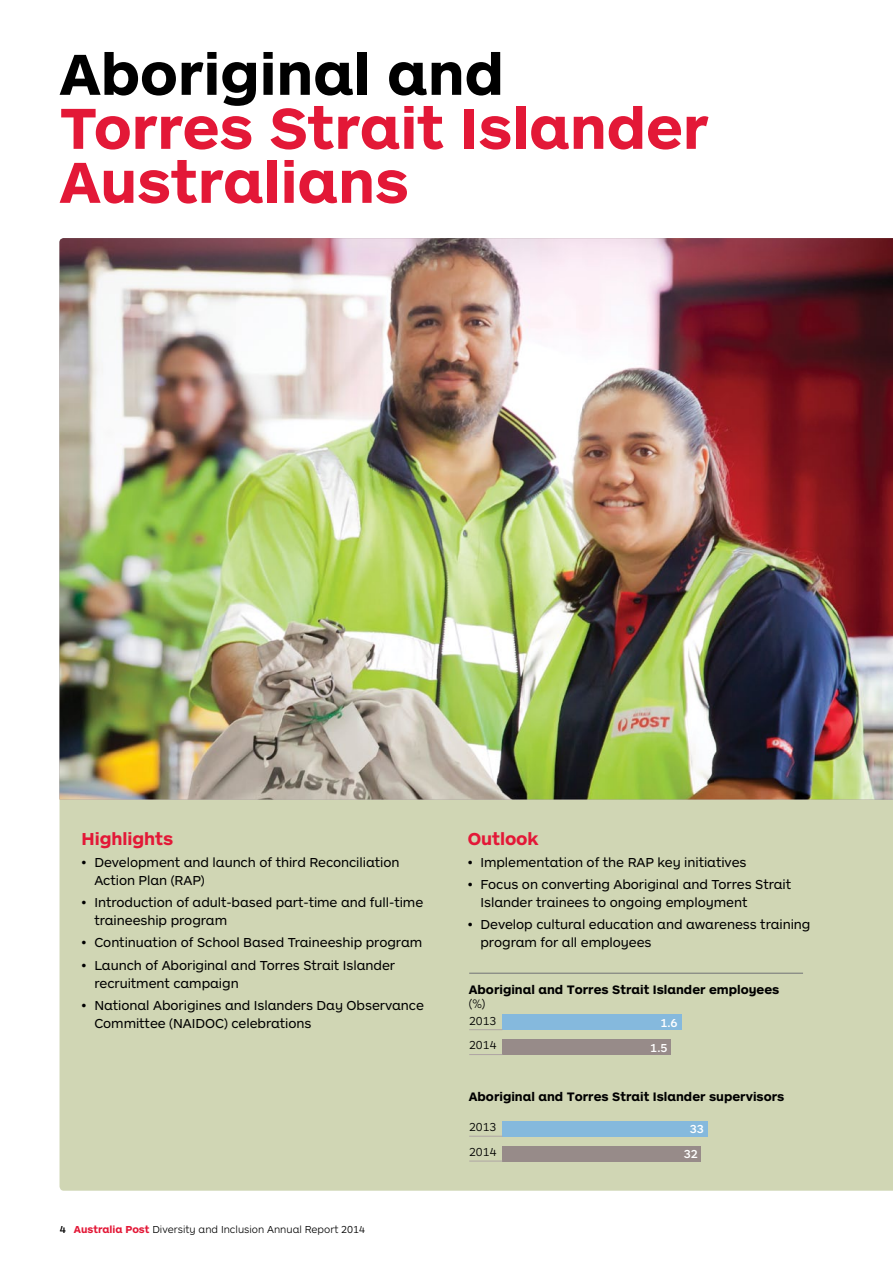
<style>
.page{position:relative;width:893px;height:1263px;background:#fff}
.page>*{position:absolute;margin:0;border:0;box-sizing:border-box;transform-origin:0 0}
.t1{font:700 60px/54px "Letter";color:#e31837}
.t2{font:700 60px "Letter";color:#000}
.t3{font:700 18px "Letter";letter-spacing:-.005em;color:#e31837}
.t4{font:13.5px/18px "Letter";letter-spacing:-.005em;color:#000}
.t5{font:700 12.75px "Letter";color:#000}
.t6{font:300 12.75px "Letter";color:#000}
.t7{font:300 12px/24.5px "Letter";color:#000}
.t8{font:500 12px/24.9px "Letter";color:#fff}
.t9{font:300 10.5px "Letter";color:#000}
.s1{font-weight:500}
.s2{font-weight:700;color:#e31837}
</style>
<div class="page">
<div style="left:60px;top:799px;width:833px;height:392px;background:#d0d6b4"></div>
<img style="left:60px;top:238px;width:833px;height:561px">
<div style="left:502px;top:1014px;width:180px;height:16px;background:#85b9dd"></div>
<div style="left:502px;top:1039px;width:169px;height:16px;background:#978b89"></div>
<hr style="left:469px;top:1029px;width:33px;height:1px;background:#aea5a3">
<hr style="left:469px;top:973px;width:334px;height:1px;background:#717275">
<hr style="left:469px;top:1054px;width:33px;height:1px;background:#aea5a3">
<div style="left:502px;top:1121px;width:205px;height:15px;background:#85b9dd"></div>
<div style="left:502px;top:1146px;width:199px;height:15px;background:#978b89"></div>
<hr style="left:469px;top:1136px;width:33px;height:1px;background:#aea5a3">
<hr style="left:469px;top:1161px;width:33px;height:1px;background:#aea5a3">
<h1 class="t2" style="left:60px;top:35px;width:446px">Aboriginal and</h1>
<h1 class="t1" style="left:60px;top:98px;width:650px">Torres Strait Islander<br>Australians</h1>
<h2 class="t3" style="left:82px;top:827px;width:93px">Highlights</h2>
<p class="t4" style="left:94px;top:853px;width:307px;text-indent:-13px">• Development and launch of third Reconciliation<br>Action Plan (RAP)</p>
<p class="t4" style="left:94px;top:893px;width:330px;text-indent:-13px">• Introduction of adult-based part-time and full-time traineeship program</p>
<p class="t4" style="left:82px;top:933px;width:342px">• Continuation of School Based Traineeship program</p>
<p class="t4" style="left:94px;top:955px;width:302px;text-indent:-13px">• Launch of Aboriginal and Torres Strait Islander recruitment campaign</p>
<p class="t4" style="left:94px;top:996px;width:331px;text-indent:-13px">• National Aborigines and Islanders Day Observance<br>Committee (NAIDOC) celebrations</p>
<p class="t9" style="left:60px;top:1223px;width:307px"><span class="s1">4</span> <span class="s2">Australia Post</span> Diversity and Inclusion Annual Report 2014</p>
<h2 class="t3" style="left:468px;top:827px;width:72px">Outlook</h2>
<p class="t4" style="left:468px;top:853px;width:280px">• Implementation of the RAP key initiatives</p>
<p class="t4" style="left:480px;top:875px;width:312px;text-indent:-13px">• Focus on converting Aboriginal and Torres Strait<br>Islander trainees to ongoing employment</p>
<p class="t4" style="left:480px;top:915px;width:332px;text-indent:-13px">• Develop cultural education and awareness training program for all employees</p>
<p class="t5" style="left:469px;top:982px;width:312px">Aboriginal and Torres Strait Islander employees</p>
<p class="t6" style="left:469px;top:995px;width:18px">(%)</p>
<p class="t7" style="left:469px;top:1008px;width:29px">2013<br>2014</p>
<p class="t8" style="left:650px;top:1009px;width:29px;text-indent:10px">1.6<br>1.5</p>
<p class="t5" style="left:469px;top:1088px;width:317px">Aboriginal and Torres Strait Islander supervisors</p>
<p class="t7" style="left:469px;top:1114px;width:29px">2013<br>2014</p>
<p class="t8" style="left:684px;top:1116px;width:22px;text-align:center">33<br>32</p>
</div>
